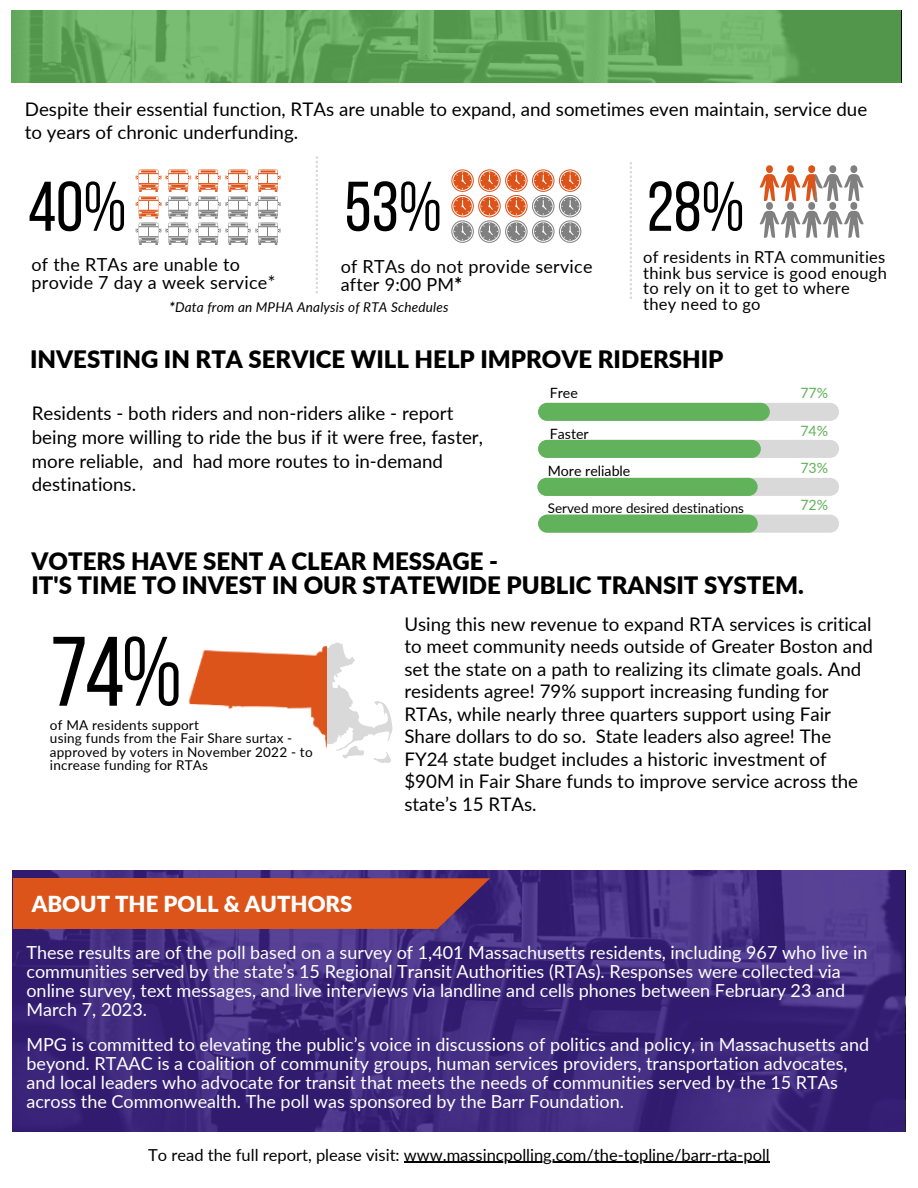
<style>
.page{position:relative;width:918px;height:1188px;background:#fff}
.page>*{position:absolute;margin:0;border:0;box-sizing:border-box;transform-origin:0 0}
.t1{font:98.4px "Bebas Neue";color:#000}
.t2{font:70.2px "Bebas Neue";color:#000}
.t3{font:900 24px "Lato";color:#000}
.t4{font:900 22.05px "Lato";color:#fff}
.t5{font:18.75px/22.5px "Lato";color:#000}
.t6{font:18px/19.2px "Lato";color:#fff}
.t7{font:18px/18px "Lato";letter-spacing:.015em;color:#000}
.t8{font:16.5px/15.8px "Lato";letter-spacing:.015em;color:#000}
.t9{font:14.25px "Lato";color:#000}
.t10{font:14.25px "Lato";color:#61b25a}
.t11{font:13.5px/13.5px "Lato";letter-spacing:.015em;color:#000}
.t12{font:italic 13.5px "Lato";letter-spacing:.015em;color:#000}
.t13{font:13.35px "Lato";color:#000}
.s1{font-weight:800}
</style>
<div class="page">
<svg style="left:13px;top:870px;width:892px;height:262px;background:#3d287d"></svg>
<svg style="left:11px;top:10px;width:890px;height:73px;background:#65a95f"></svg>
<svg style="left:288px;top:878px;width:202px;height:51px;background:#c64d26"></svg>
<div style="left:13px;top:878px;width:275px;height:51px;background:#dd541a"></div>
<svg style="left:136px;top:169px;width:145px;height:76px"></svg>
<svg style="left:316px;top:156px;width:2px;height:137px"></svg>
<svg style="left:630px;top:162px;width:2px;height:137px"></svg>
<svg style="left:760px;top:165px;width:104px;height:73px"></svg>
<svg style="left:451px;top:169px;width:130px;height:74px"></svg>
<div style="left:538px;top:403px;width:301px;height:18px;background:#d9d9d9;border-radius:9px"></div>
<div style="left:538px;top:403px;width:232px;height:18px;background:#61b25a;border-radius:9px"></div>
<div style="left:538px;top:440px;width:301px;height:18px;background:#d9d9d9;border-radius:9px"></div>
<div style="left:538px;top:440px;width:223px;height:18px;background:#61b25a;border-radius:9px"></div>
<div style="left:537px;top:478px;width:302px;height:18px;background:#d9d9d9;border-radius:9px"></div>
<div style="left:537px;top:478px;width:221px;height:18px;background:#61b25a;border-radius:9px"></div>
<div style="left:538px;top:515px;width:301px;height:18px;background:#d9d9d9;border-radius:9px"></div>
<div style="left:538px;top:515px;width:220px;height:18px;background:#61b25a;border-radius:9px"></div>
<svg style="left:326px;top:643px;width:66px;height:120px"></svg>
<img style="left:188px;top:645px;width:138px;height:102px">
<img style="left:815px;top:174px;width:8px;height:27px">
<hr style="left:404px;top:1162px;width:366px;height:1px;background:#000">
<p class="t5" style="left:25px;top:98px;width:844px">Despite their essential function, RTAs are unable to expand, and sometimes even maintain, service due to years of chronic underfunding.</p>
<p class="t2" style="left:28px;top:178px;width:100px">40%</p>
<p class="t7" style="left:32px;top:255px;width:245px">of the RTAs are unable to provide 7 day a week service*</p>
<p class="t2" style="left:344px;top:178px;width:99px">53%</p>
<p class="t7" style="left:341px;top:257px;width:253px">of RTAs do not provide service after 9:00 PM<span class="s1">*</span></p>
<p class="t12" style="left:170px;top:299px;width:280px"><span class="s1">*</span>Data from an MPHA Analysis of RTA Schedules</p>
<p class="t2" style="left:647px;top:178px;width:99px">28%</p>
<p class="t8" style="left:643px;top:249px;width:245px">of residents in RTA communities think bus service is good enough to rely on it to get to where they need to go</p>
<p class="t3" style="left:30px;top:344px;width:695px">INVESTING IN RTA SERVICE WILL HELP IMPROVE RIDERSHIP</p>
<p class="t5" style="left:32px;top:401px;width:453px;line-height:23.7px">Residents - both riders and non-riders alike - report being more willing to ride the bus if it were free, faster, more reliable, and had more routes to in-demand destinations.</p>
<p class="t9" style="left:550px;top:384px;width:30px">Free</p>
<p class="t10" style="left:800px;top:384px;width:29px">77%</p>
<p class="t9" style="left:550px;top:425px;width:41px">Faster</p>
<p class="t10" style="left:800px;top:422px;width:29px">74%</p>
<p class="t9" style="left:548px;top:462px;width:84px">More reliable</p>
<p class="t10" style="left:800px;top:459px;width:29px">73%</p>
<p class="t13" style="left:548px;top:500px;width:198px">Served more desired destinations</p>
<p class="t10" style="left:800px;top:496px;width:29px">72%</p>
<p class="t3" style="left:32px;top:546px;width:468px">VOTERS HAVE SENT A CLEAR MESSAGE -</p>
<p class="t3" style="left:32px;top:570px;width:774px">IT'S TIME TO INVEST IN OUR STATEWIDE PUBLIC TRANSIT SYSTEM.</p>
<p class="t1" style="left:50px;top:632px;width:134px">74%</p>
<p class="t11" style="left:50px;top:718px;width:151px">of MA residents support</p>
<p class="t11" style="left:50px;top:731px;width:244px">using funds from the Fair Share surtax -</p>
<p class="t11" style="left:50px;top:745px;width:264px">approved by voters in November 2022 - to increase funding for RTAs</p>
<p class="t4" style="left:32px;top:890px;width:322px">ABOUT THE POLL &amp; AUTHORS</p>
<p class="t5" style="left:404px;top:612px;width:470px">Using this new revenue to expand RTA services is critical to meet community needs outside of Greater Boston and set the state on a path to realizing its climate goals. And residents agree! 79% support increasing funding for RTAs, while nearly three quarters support using Fair Share dollars to do so. State leaders also agree! The FY24 state budget includes a historic investment of $90M in Fair Share funds to improve service across the state’s 15 RTAs.</p>
<p class="t6" style="left:26px;top:943px;width:842px">These results are of the poll based on a survey of 1,401 Massachusetts residents, including 967 who live in communities served by the state’s 15 Regional Transit Authorities (RTAs). Responses were collected via online survey, text messages, and live interviews via landline and cells phones between February 23 and March 7, 2023.</p>
<p class="t6" style="left:26px;top:1034px;width:844px">MPG is committed to elevating the public’s voice in discussions of politics and policy, in Massachusetts and beyond. RTAAC is a coalition of community groups, human services providers, transportation advocates, and local leaders who advocate for transit that meets the needs of communities served by the 15 RTAs across the Commonwealth. The poll was sponsored by the Barr Foundation.</p>
<p class="t8" style="left:148px;top:1146px;width:623px">To read the full report, please visit: www.massincpolling.com/the-topline/barr-rta-poll</p>
</div>
